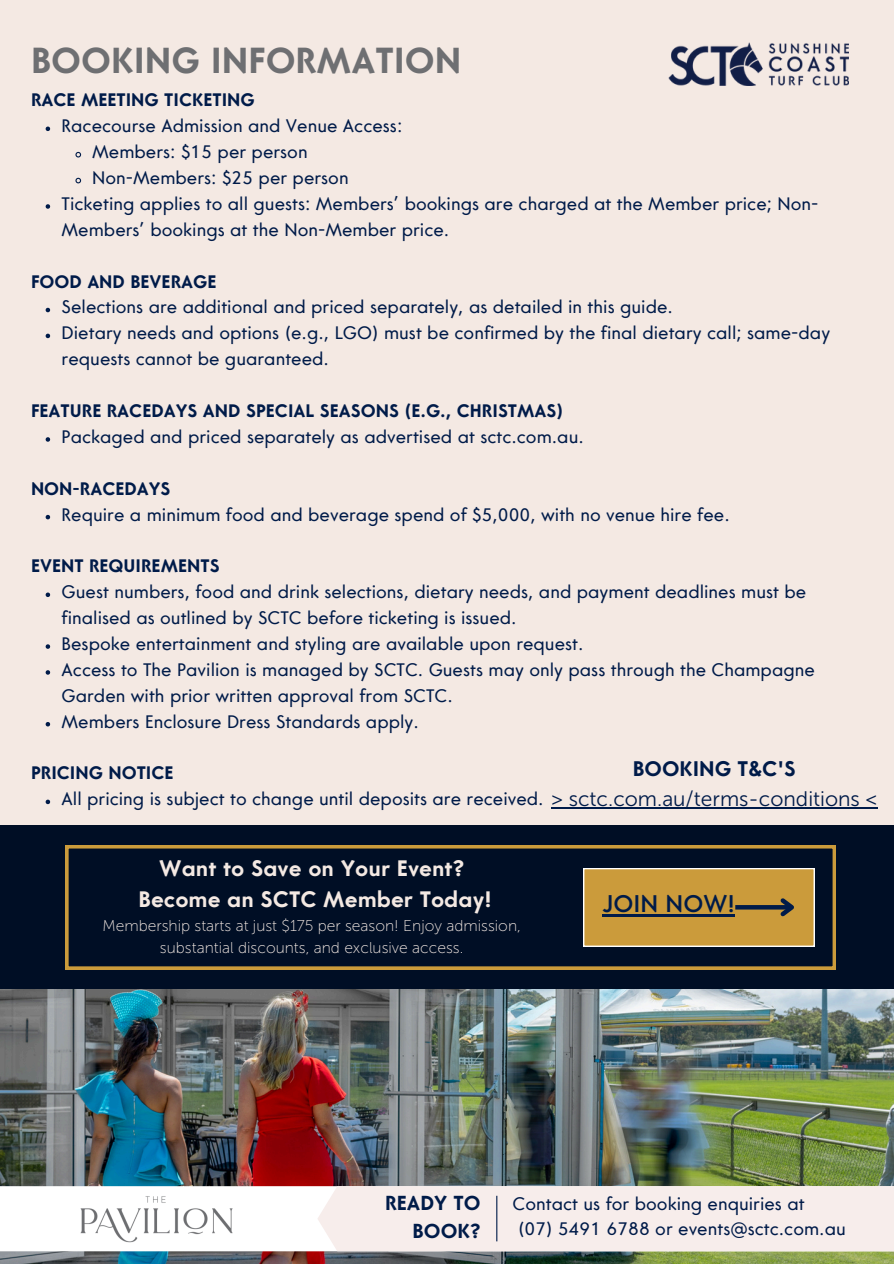
<style>
.page{position:relative;width:894px;height:1264px;background:#fff}
.page>*{position:absolute;margin:0;border:0;box-sizing:border-box;transform-origin:0 0}
.t1{font:700 36px "Core Sans G";color:#6e6f72}
.t2{font:500 24px "Core Sans G";color:#001b49}
.t3{font:700 22.2px "Core Sans G";color:#f4e9e3}
.t4{font:21px/30.3px "Museo Sans 300";color:#001b49;text-align:center}
.t5{font:700 20.1px/28.2px "Core Sans G";color:#001b49;text-align:right}
.t6{font:18px/25.8px "Core Sans G";color:#001b49}
.t7{font:700 18px "Core Sans G";color:#001b49}
.t8{font:15.6px/21.3px "Museo Sans 100";color:#f4e9e3;text-align:center}
.s1{font-family:"Core Sans G";font-weight:700}
</style>
<div class="page">
<div style="left:0;top:0;width:893px;height:1263px;background:#f4e9e3"></div>
<img style="left:0;top:989px;width:893px;height:274px">
<hr style="left:551px;top:807px;width:326px;height:1px;background:#001b49">
<img style="left:668px;top:43px;width:180px;height:42px">
<div style="left:0;top:1186px;width:317px;height:65px;background:#fff"></div>
<svg style="left:317px;top:1186px;width:576px;height:65px"></svg>
<hr style="left:496px;top:1195px;width:1px;height:46px;background:#001b49">
<img style="left:59px;top:1181px;width:197px;height:74px">
<svg style="left:46px;top:127px;width:4px;height:4px"></svg>
<svg style="left:75px;top:151px;width:7px;height:7px"></svg>
<svg style="left:75px;top:177px;width:7px;height:7px"></svg>
<svg style="left:46px;top:204px;width:4px;height:5px"></svg>
<svg style="left:46px;top:308px;width:4px;height:4px"></svg>
<svg style="left:46px;top:334px;width:4px;height:4px"></svg>
<svg style="left:46px;top:437px;width:4px;height:5px"></svg>
<svg style="left:46px;top:515px;width:4px;height:4px"></svg>
<svg style="left:46px;top:592px;width:4px;height:5px"></svg>
<svg style="left:46px;top:644px;width:4px;height:5px"></svg>
<svg style="left:46px;top:670px;width:4px;height:4px"></svg>
<svg style="left:46px;top:722px;width:4px;height:4px"></svg>
<svg style="left:46px;top:799px;width:4px;height:5px"></svg>
<div style="left:0;top:825px;width:893px;height:164px;background:#000e25"></div>
<svg style="left:65px;top:845px;width:770px;height:124px"></svg>
<svg style="left:583px;top:868px;width:231px;height:78px;background:#c49841"></svg>
<h1 class="t1" style="left:31px;top:47px;width:432px">BOOKING INFORMATION</h1>
<p class="t7" style="left:31px;top:93px;width:225px">RACE MEETING TICKETING</p>
<p class="t6" style="left:62px;top:115px;width:342px">Racecourse Admission and Venue Access:</p>
<p class="t6" style="left:92px;top:140px;width:217px">Members: $15 per person</p>
<h5 class="t6" style="left:92px;top:166px;width:258px">Non-Members: $25 per person</h5>
<p class="t6" style="left:62px;top:192px;width:758px">Ticketing applies to all guests: Members’ bookings are charged at the Member price; Non-<br>Members’ bookings at the Non-Member price.</p>
<p class="t7" style="left:31px;top:274px;width:187px">FOOD AND BEVERAGE</p>
<h5 class="t6" style="left:62px;top:296px;width:612px">Selections are additional and priced separately, as detailed in this guide.</h5>
<p class="t6" style="left:62px;top:322px;width:770px">Dietary needs and options (e.g., LGO) must be confirmed by the final dietary call; same-day requests cannot be guaranteed.</p>
<h5 class="t7" style="left:31px;top:404px;width:534px">FEATURE RACEDAYS AND SPECIAL SEASONS (E.G., CHRISTMAS)</h5>
<p class="t6" style="left:62px;top:425px;width:523px">Packaged and priced separately as advertised at sctc.com.au.</p>
<h5 class="t7" style="left:31px;top:481px;width:141px">NON-RACEDAYS</h5>
<p class="t6" style="left:62px;top:503px;width:669px">Require a minimum food and beverage spend of $5,000, with no venue hire fee.</p>
<p class="t7" style="left:31px;top:559px;width:190px">EVENT REQUIREMENTS</p>
<p class="t6" style="left:62px;top:580px;width:746px">Guest numbers, food and drink selections, dietary needs, and payment deadlines must be finalised as outlined by SCTC before ticketing is issued.</p>
<p class="t6" style="left:62px;top:632px;width:523px">Bespoke entertainment and styling are available upon request.</p>
<h5 class="t6" style="left:62px;top:658px;width:754px">Access to The Pavilion is managed by SCTC. Guests may only pass through the Champagne<br>Garden with prior written approval from SCTC.</h5>
<p class="t6" style="left:62px;top:710px;width:358px">Members Enclosure Dress Standards apply.</p>
<h4 class="t7" style="left:31px;top:766px;width:144px">PRICING NOTICE</h4>
<p class="t6" style="left:62px;top:787px;width:483px">All pricing is subject to change until deposits are received.</p>
<p class="t4" style="left:551px;top:753px;width:328px"><span class="s1">BOOKING T&amp;C'S<br></span>&gt; sctc.com.au/terms-conditions &lt;</p>
<p class="t3" style="left:159px;top:859px;width:306px">Want to Save on Your Event?</p>
<h2 class="t3" style="left:138px;top:890px;width:354px">Become an SCTC Member Today!</h2>
<p class="t8" style="left:102px;top:915px;width:420px">Membership starts at just $175 per season! Enjoy admission, substantial discounts, and exclusive access.</p>
<p class="t2" style="left:602px;top:894px;width:134px">JOIN NOW!</p>
<p class="t5" style="left:385px;top:1190px;width:97px">READY TO<br>BOOK?</p>
<h5 class="t6" style="left:518px;top:1192px;width:329px;line-height:24.8px;text-indent:-5px">Contact us for booking enquiries at<br>(07) 5491 6788 or events@sctc.com.au</h5>
</div>
